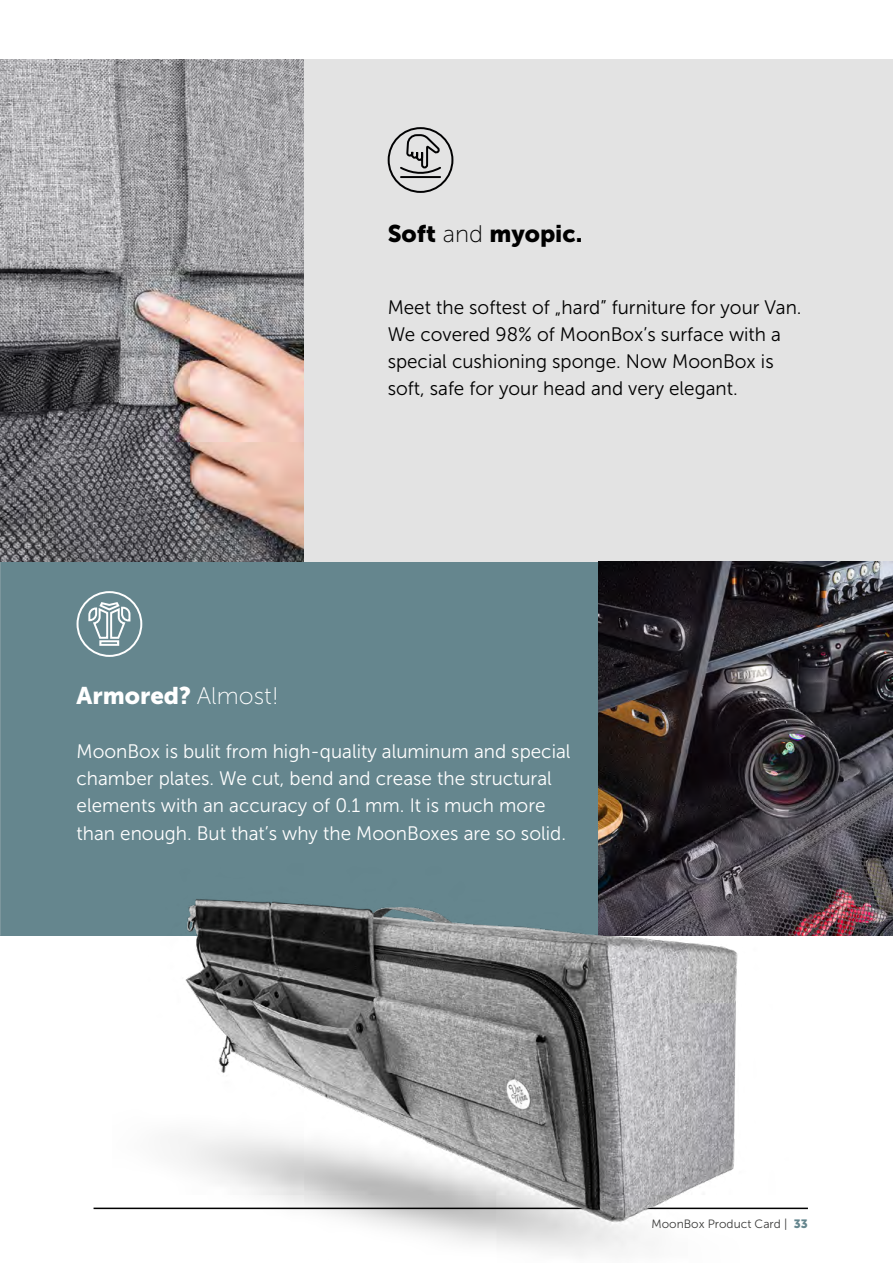
<style>
.page{position:relative;width:893px;height:1263px;background:#fff}
.page>*{position:absolute;margin:0;border:0;box-sizing:border-box;transform-origin:0 0}
.t1{font:24px "Museo Sans 900";color:#fff}
.t2{font:24px "Museo Sans 900";color:#000}
.t3{font:19.5px/27px "Museo Sans 300";color:#fff}
.t4{font:19.5px/27px "Museo Sans 300";color:#000}
.t5{font:12px "Museo Sans 300";color:#3c3c3b}
.s1{font-family:"Museo Sans 100"}
.s2{font-family:"Museo Sans 900";color:#65868e}
</style>
<div class="page">
<hr style="left:94px;top:1207px;width:714px;height:2px;background:#000">
<div style="left:0;top:561px;width:893px;height:375px;background:#65868e"></div>
<div style="left:0;top:60px;width:893px;height:501px;background:#e3e3e3"></div>
<img style="left:0;top:561px;width:1px;height:375px">
<img style="left:598px;top:561px;width:295px;height:375px">
<img style="left:0;top:60px;width:303px;height:501px">
<img style="left:113px;top:811px;width:676px;height:445px">
<svg style="left:76px;top:591px;width:67px;height:66px"></svg>
<div style="left:388px;top:127px;width:65px;height:66px;border:2px solid #020203;border-radius:50%"></div>
<svg style="left:398px;top:133px;width:45px;height:46px"></svg>
<p class="t2" style="left:388px;top:220px;width:196px">Soft <span class="s1">and</span> myopic.</p>
<p class="t4" style="left:388px;top:293px;width:415px">Meet the softest of „hard” furniture for your Van.<br>We covered 98% of MoonBox’s surface with a special cushioning sponge. Now MoonBox is soft, safe for your head and very elegant.</p>
<p class="t1" style="left:77px;top:682px;width:204px">Armored? <span class="s1">Almost!</span></p>
<p class="t3" style="left:77px;top:738px;width:496px">MoonBox is bulit from high-quality aluminum and special chamber plates. We cut, bend and crease the structural elements with an accuracy of 0.1 mm. It is much more than enough. But that’s why the MoonBoxes are so solid.</p>
<p class="t5" style="left:651px;top:1218px;width:158px">MoonBox Product Card | <span class="s2">33</span></p>
</div>
